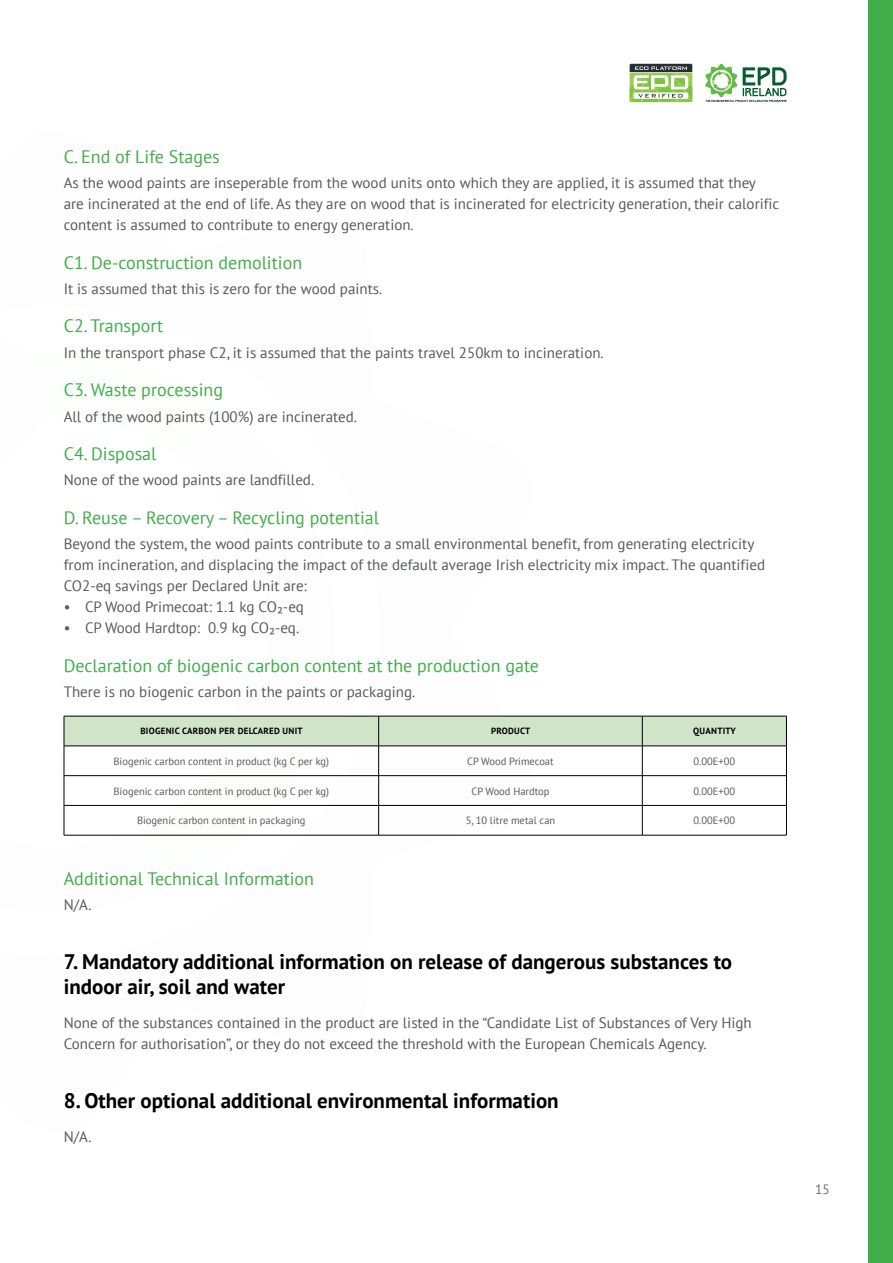
<style>
.page{position:relative;width:893px;height:1263px;background:#fff}
.page>*{position:absolute;margin:0;border:0;box-sizing:border-box;transform-origin:0 0}
.t1{font:700 21px/25.2px "PT Sans";color:#000}
.t2{font:18px "PT Sans";color:#41ad49}
.t3{font:15px/21px "PT Sans";color:#58595b}
.t4{font:13.5px "PT Sans";color:#696a6d}
.t5{font:10.5px "PT Sans";color:#58595b}
.t6{font:700 9px "PT Sans";letter-spacing:.03em;color:#000}
</style>
<div class="page">
<div style="left:868px;top:0;width:25px;height:1263px;background:#41ad49"></div>
<svg style="left:705px;top:64px;width:82px;height:38px"></svg>
<svg style="left:630px;top:64px;width:62px;height:38px"></svg>
<hr style="left:64px;top:835px;width:315px;height:1px;background:#000">
<hr style="left:379px;top:835px;width:263px;height:1px;background:#000">
<hr style="left:642px;top:835px;width:145px;height:1px;background:#000">
<svg style="left:64px;top:716px;width:723px;height:119px"></svg>
<p class="t2" style="left:64px;top:145px;width:158px">C. End of Life Stages</p>
<p class="t3" style="left:64px;top:172px;width:717px">As the wood paints are inseperable from the wood units onto which they are applied, it is assumed that they are incinerated at the end of life. As they are on wood that is incinerated for electricity generation, their calorific content is assumed to contribute to energy generation.</p>
<p class="t2" style="left:64px;top:251px;width:240px">C1. De-construction demolition</p>
<p class="t3" style="left:64px;top:278px;width:320px">It is assumed that this is zero for the wood paints.</p>
<p class="t2" style="left:64px;top:315px;width:101px">C2. Transport</p>
<p class="t3" style="left:64px;top:342px;width:541px">In the transport phase C2, it is assumed that the paints travel 250km to incineration.</p>
<p class="t2" style="left:64px;top:378px;width:161px">C3. Waste processing</p>
<p class="t3" style="left:64px;top:405px;width:295px">All of the wood paints (100%) are incinerated.</p>
<p class="t2" style="left:64px;top:442px;width:94px">C4. Disposal</p>
<p class="t3" style="left:64px;top:469px;width:252px">None of the wood paints are landfilled.</p>
<p class="t2" style="left:64px;top:506px;width:317px">D. Reuse – Recovery – Recycling potential</p>
<p class="t3" style="left:64px;top:533px;width:703px">Beyond the system, the wood paints contribute to a small environmental benefit, from generating electricity from incineration, and displacing the impact of the default average Irish electricity mix impact. The quantified<br>CO2-eq savings per Declared Unit are:</p>
<p class="t3" style="left:64px;top:596px;width:242px">• CP Wood Primecoat: 1.1 kg CO₂-eq</p>
<p class="t3" style="left:64px;top:617px;width:237px">• CP Wood Hardtop: 0.9 kg CO₂-eq.</p>
<p class="t2" style="left:64px;top:654px;width:477px">Declaration of biogenic carbon content at the production gate</p>
<p class="t3" style="left:64px;top:681px;width:353px">There is no biogenic carbon in the paints or packaging.</p>
<p class="t6" style="left:140px;top:725px;width:164px">BIOGENIC CARBON PER DELCARED UNIT</p>
<p class="t6" style="left:491px;top:725px;width:41px">PRODUCT</p>
<p class="t6" style="left:693px;top:725px;width:44px">QUANTITY</p>
<p class="t5" style="left:113px;top:754px;width:217px">Biogenic carbon content in product (kg C per kg)</p>
<p class="t5" style="left:467px;top:754px;width:88px">CP Wood Primecoat</p>
<p class="t5" style="left:693px;top:754px;width:43px">0.00E+00</p>
<p class="t5" style="left:113px;top:784px;width:217px">Biogenic carbon content in product (kg C per kg)</p>
<p class="t5" style="left:471px;top:784px;width:80px">CP Wood Hardtop</p>
<p class="t5" style="left:693px;top:784px;width:43px">0.00E+00</p>
<p class="t5" style="left:137px;top:814px;width:170px">Biogenic carbon content in packaging</p>
<p class="t5" style="left:466px;top:814px;width:91px">5, 10 litre metal can</p>
<p class="t5" style="left:693px;top:814px;width:43px">0.00E+00</p>
<p class="t2" style="left:64px;top:867px;width:252px">Additional Technical Information</p>
<p class="t3" style="left:64px;top:894px;width:29px">N/A.</p>
<h1 class="t1" style="left:64px;top:949px;width:670px">7. Mandatory additional information on release of dangerous substances to indoor air, soil and water</h1>
<p class="t3" style="left:64px;top:1012px;width:689px">None of the substances contained in the product are listed in the “Candidate List of Substances of Very High<br>Concern for authorisation”, or they do not exceed the threshold with the European Chemicals Agency.</p>
<h1 class="t1" style="left:64px;top:1088px;width:496px">8. Other optional additional environmental information</h1>
<p class="t3" style="left:64px;top:1126px;width:29px">N/A.</p>
<p class="t4" style="left:815px;top:1181px;width:16px">15</p>
</div>
